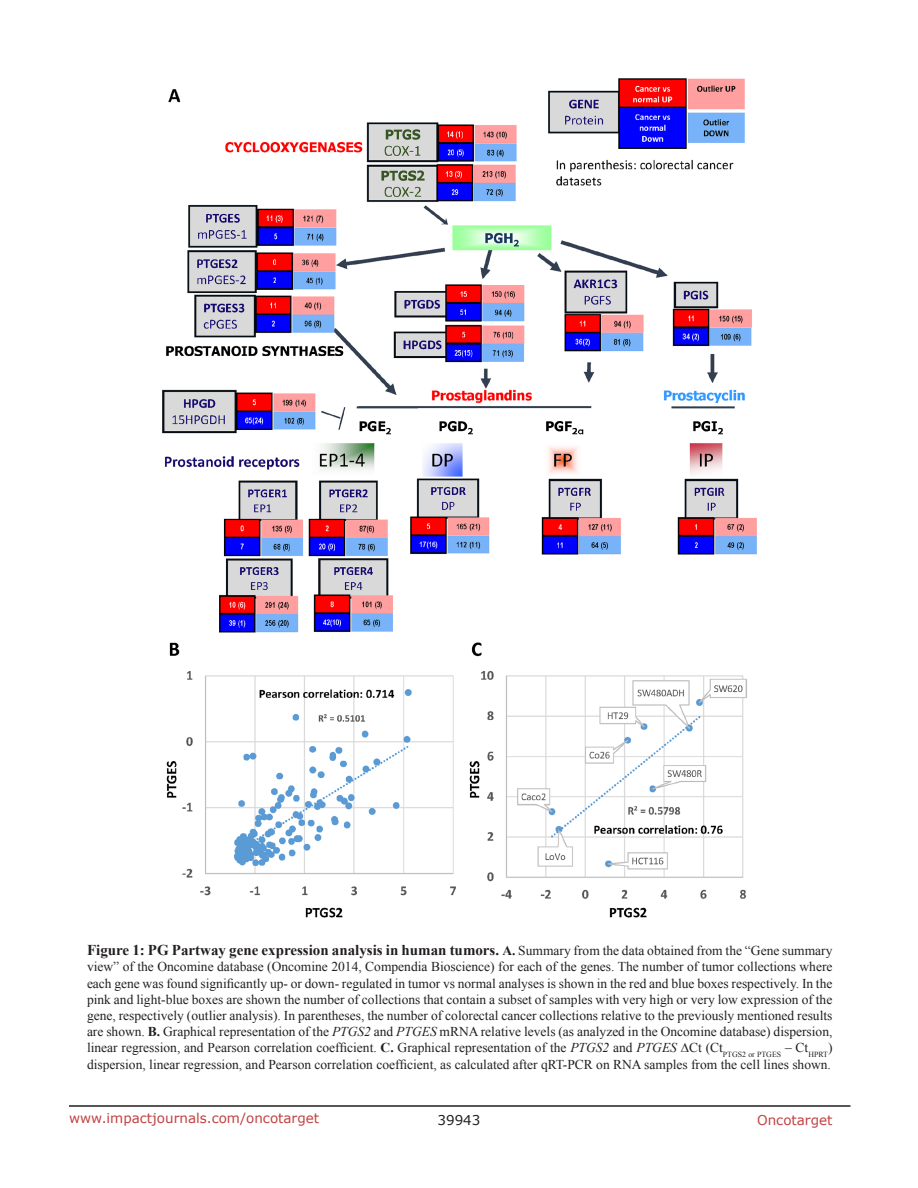
<style>
.page{position:relative;width:918px;height:1188px;background:#fff}
.page>*{position:absolute;margin:0;border:0;box-sizing:border-box;transform-origin:0 0}
.FigureText{font:700 15px "Times New Roman";color:#231f20}
.FigureText-2{font:13.5px/16.2px "Times New Roman";color:#231f20;text-align:justify}
.t1{font:13.5px "Verdana";color:#c24141}
.t2{font:13.5px "Verdana";color:#231f20}
.s1{font-size:13.5px}
.s2{font-weight:400;font-size:13.5px}
.s3{font-weight:700}
.s4{font-style:italic}
</style>
<div class="page">
<hr style="left:69px;top:1105px;width:781px;height:2px;background:#231f20">
<img style="left:162px;top:78px;width:595px;height:840px">
<p class="FigureText" style="left:87px;top:940px;width:747px">Figure 1: PG Partway gene expression analysis in human tumors. <span class="s1">A.</span> <span class="s2">Summary from the data obtained from the “Gene summary</span></p>
<p class="FigureText-2" style="left:87px;top:959px;width:747px">view” of the Oncomine database (Oncomine 2014, Compendia Bioscience) for each of the genes. The number of tumor collections where each gene was found significantly up- or down- regulated in tumor vs normal analyses is shown in the red and blue boxes respectively. In the pink and light-blue boxes are shown the number of collections that contain a subset of samples with very high or very low expression of the gene, respectively (outlier analysis). In parentheses, the number of colorectal cancer collections relative to the previously mentioned results are shown. <span class="s3">B.</span> Graphical representation of the <span class="s4">PTGS2</span> and <span class="s4">PTGES</span> mRNA relative levels (as analyzed in the Oncomine database) dispersion, linear regression, and Pearson correlation coefficient. <span class="s3">C.</span> Graphical representation of the <span class="s4">PTGS2</span> and <span class="s4">PTGES</span> ∆Ct (Ct<sub>PTGS2</sub> <sub>or</sub> <sub>PTGES</sub> – Ct<sub>HPRT</sub>) dispersion, linear regression, and Pearson correlation coefficient, as calculated after qRT-PCR on RNA samples from the cell lines shown.</p>
<p class="t1" style="left:69px;top:1109px;width:252px">www.impactjournals.com/oncotarget</p>
<p class="t2" style="left:438px;top:1111px;width:44px">39943</p>
<p class="t1" style="left:757px;top:1111px;width:77px">Oncotarget</p>
</div>
